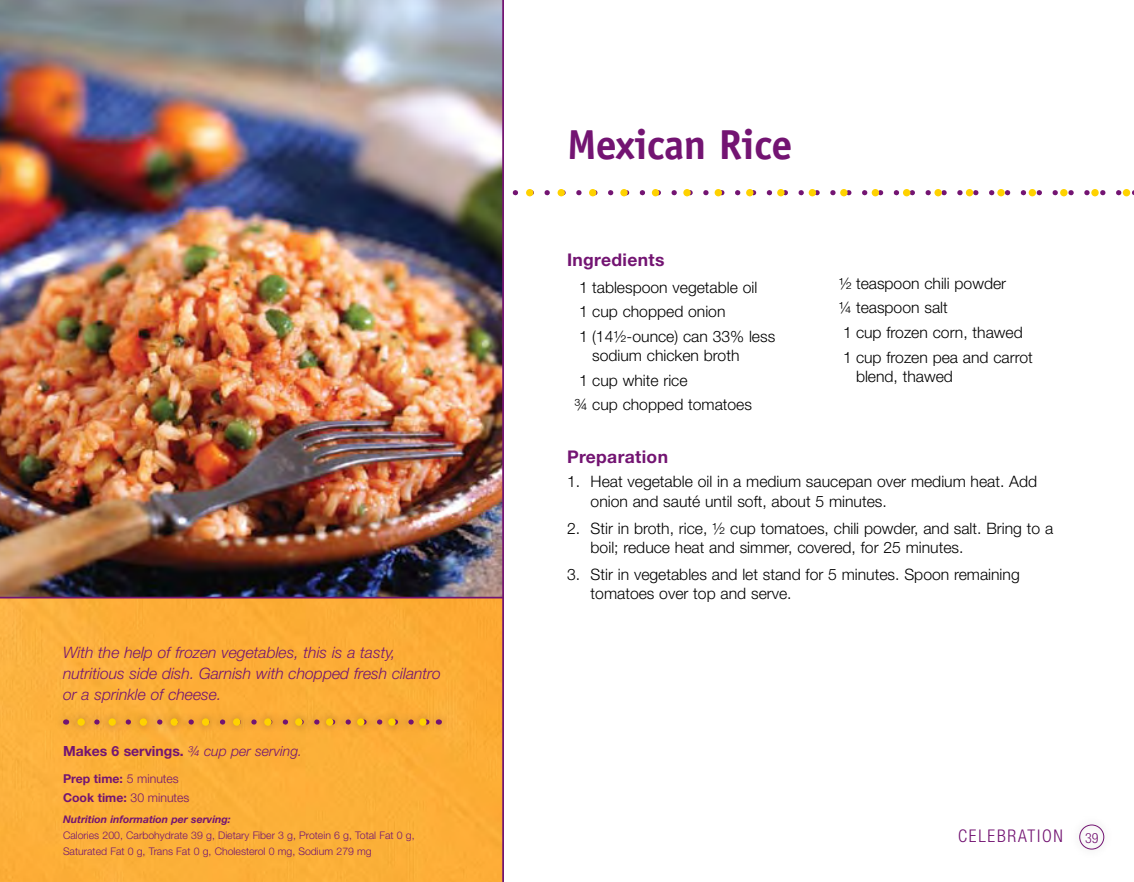
<style>
.page{position:relative;width:1134px;height:882px;background:#fff}
.page>*{position:absolute;margin:0;border:0;box-sizing:border-box;transform-origin:0 0}
.t1{font:700 42px "Officina Sans";letter-spacing:-.015em;color:#731472}
.t2{font:700 17.5px "Helvetica Neue";letter-spacing:.02em;color:#731472}
.t3{font:300 condensed 17.5px "Helvetica Neue";letter-spacing:.1em;color:#731472}
.t4{font:300 15.75px/24.5px "Helvetica Neue";color:#000}
.t5{font:italic 300 15.75px/21px "Helvetica Neue";color:#731472}
.t6{font:700 14px "Helvetica Neue";color:#731472}
.t7{font:300 condensed 14px "Helvetica Neue";color:#731472}
.t8{font:700 12.25px/19.2px "Helvetica Neue";color:#731472}
.t9{font:300 10.5px/15.8px "Helvetica Neue";color:#731472}
.t10{font:italic 700 10.5px "Helvetica Neue";color:#731472}
.s1{font-weight:300;font-style:italic}
.s2{font-weight:300}
</style>
<div class="page">
<svg style="left:512px;top:190px;width:622px;height:5px"></svg>
<div style="left:526px;top:189px;width:7px;height:7px;background:#ffd200;border-radius:50%"></div>
<div style="left:558px;top:189px;width:7px;height:7px;background:#ffd200;border-radius:50%"></div>
<div style="left:589px;top:189px;width:7px;height:7px;background:#ffd200;border-radius:50%"></div>
<div style="left:620px;top:189px;width:8px;height:7px;background:#ffd200;border-radius:50%"></div>
<div style="left:652px;top:189px;width:7px;height:7px;background:#ffd200;border-radius:50%"></div>
<div style="left:683px;top:189px;width:8px;height:7px;background:#ffd200;border-radius:50%"></div>
<div style="left:715px;top:189px;width:7px;height:7px;background:#ffd200;border-radius:50%"></div>
<div style="left:746px;top:189px;width:8px;height:7px;background:#ffd200;border-radius:50%"></div>
<div style="left:777px;top:189px;width:8px;height:7px;background:#ffd200;border-radius:50%"></div>
<div style="left:809px;top:189px;width:7px;height:7px;background:#ffd200;border-radius:50%"></div>
<div style="left:840px;top:189px;width:8px;height:7px;background:#ffd200;border-radius:50%"></div>
<div style="left:872px;top:189px;width:7px;height:7px;background:#ffd200;border-radius:50%"></div>
<div style="left:903px;top:189px;width:7px;height:7px;background:#ffd200;border-radius:50%"></div>
<div style="left:934px;top:189px;width:8px;height:7px;background:#ffd200;border-radius:50%"></div>
<div style="left:966px;top:189px;width:7px;height:7px;background:#ffd200;border-radius:50%"></div>
<div style="left:997px;top:189px;width:8px;height:7px;background:#ffd200;border-radius:50%"></div>
<div style="left:1029px;top:189px;width:7px;height:7px;background:#ffd200;border-radius:50%"></div>
<div style="left:1060px;top:189px;width:8px;height:7px;background:#ffd200;border-radius:50%"></div>
<div style="left:1091px;top:189px;width:8px;height:7px;background:#ffd200;border-radius:50%"></div>
<div style="left:1123px;top:189px;width:7px;height:7px;background:#ffd200;border-radius:50%"></div>
<img style="left:0;top:0;width:502px;height:882px">
<hr style="left:0;top:597px;width:504px;height:1px;background:#731472">
<hr style="left:502px;top:0;width:2px;height:882px;background:#731472">
<div style="left:1079px;top:825px;width:25px;height:25px;border:1px solid #731472;border-radius:50%"></div>
<div style="left:54px;top:709px;width:403px;height:32px;background:#faad38"></div>
<svg style="left:84px;top:719px;width:346px;height:6px"></svg>
<div style="left:419px;top:718px;width:8px;height:8px;background:#ffd200;border-radius:50%"></div>
<div style="left:388px;top:718px;width:8px;height:8px;background:#ffd200;border-radius:50%"></div>
<div style="left:357px;top:718px;width:8px;height:8px;background:#ffd200;border-radius:50%"></div>
<div style="left:326px;top:718px;width:7px;height:8px;background:#ffd200;border-radius:50%"></div>
<div style="left:295px;top:718px;width:8px;height:8px;background:#ffd200;border-radius:50%"></div>
<div style="left:264px;top:718px;width:8px;height:8px;background:#ffd200;border-radius:50%"></div>
<div style="left:233px;top:718px;width:7px;height:8px;background:#ffd200;border-radius:50%"></div>
<div style="left:202px;top:718px;width:7px;height:8px;background:#ffd200;border-radius:50%"></div>
<div style="left:171px;top:718px;width:7px;height:8px;background:#ffd200;border-radius:50%"></div>
<div style="left:140px;top:718px;width:7px;height:8px;background:#ffd200;border-radius:50%"></div>
<div style="left:109px;top:718px;width:7px;height:8px;background:#ffd200;border-radius:50%"></div>
<div style="left:77px;top:718px;width:8px;height:8px;background:#ffd200;border-radius:50%"></div>
<p class="t5" style="left:63px;top:642px;width:380px">With the help of frozen vegetables, this is a tasty, nutritious side dish. Garnish with chopped fresh cilantro or a sprinkle of cheese.</p>
<p class="t6" style="left:63px;top:742px;width:241px">Makes 6 servings. <span class="s1">¾ cup per serving.</span></p>
<p class="t8" style="left:63px;top:768px;width:128px">Prep time: <span class="s2">5 minutes<br></span>Cook time: <span class="s2">30 minutes</span></p>
<p class="t10" style="left:63px;top:813px;width:169px">Nutrition information per serving:</p>
<p class="t9" style="left:63px;top:827px;width:353px">Calories 200, Carbohydrate 39 g, Dietary Fiber 3 g, Protein 6 g, Total Fat 0 g,<br>Saturated Fat 0 g, Trans Fat 0 g, Cholesterol 0 mg, Sodium 279 mg</p>
<h1 class="t1" style="left:567px;top:119px;width:227px">Mexican Rice</h1>
<p class="t2" style="left:567px;top:249px;width:99px">Ingredients</p>
<p class="t4" style="left:579px;top:275px;width:198px">1 tablespoon vegetable oil<br>1 cup chopped onion<br>1 (14½-ounce) can 33% less</p>
<p class="t4" style="left:575px;top:343px;width:179px;text-indent:17px">sodium chicken broth<br>1 cup white rice<br>¾ cup chopped tomatoes</p>
<p class="t4" style="left:839px;top:271px;width:196px">½ teaspoon chili powder<br>¼ teaspoon salt<br>1 cup frozen corn, thawed<br>1 cup frozen pea and carrot</p>
<p class="t4" style="left:856px;top:364px;width:99px">blend, thawed</p>
<p class="t2" style="left:567px;top:446px;width:103px">Preparation</p>
<p class="t4" style="left:591px;top:472px;width:448px;line-height:19.2px;text-indent:-24px">1. Heat vegetable oil in a medium saucepan over medium heat. Add onion and sauté until soft, about 5 minutes.</p>
<p class="t4" style="left:591px;top:518px;width:464px;line-height:19.2px;text-indent:-24px">2. Stir in broth, rice, ½ cup tomatoes, chili powder, and salt. Bring to a boil; reduce heat and simmer, covered, for 25 minutes.</p>
<p class="t4" style="left:591px;top:565px;width:431px;line-height:19.2px;text-indent:-24px">3. Stir in vegetables and let stand for 5 minutes. Spoon remaining tomatoes over top and serve.</p>
<p class="t3" style="left:958px;top:826px;width:106px">CELEBRATION</p>
<p class="t7" style="left:1085px;top:830px;width:15px">39</p>
</div>
